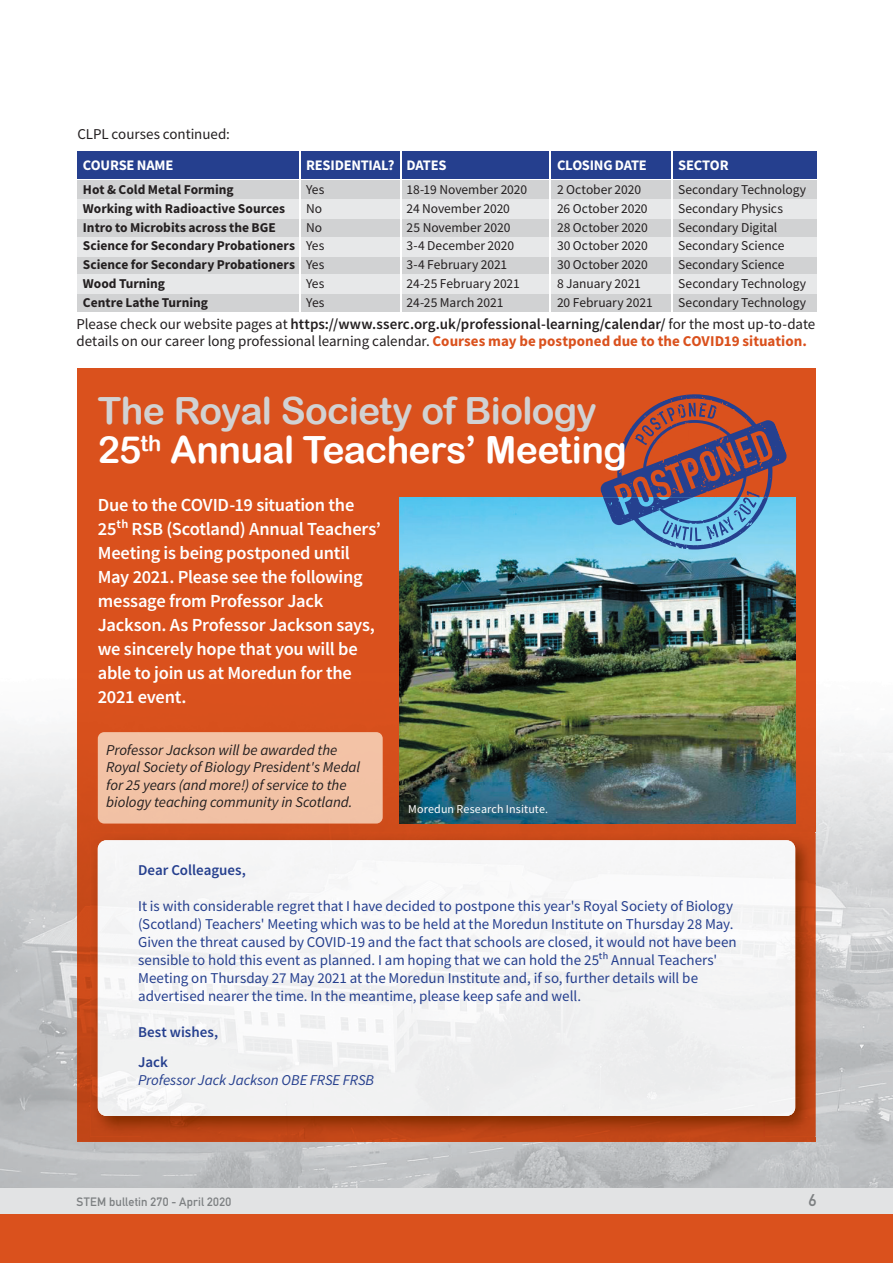
<style>
.page{position:relative;width:893px;height:1263px;background:#fff}
.page>*{position:absolute;margin:0;border:0;box-sizing:border-box;transform-origin:0 0}
.t1{font:37.5px/39px "Arial Rounded MT Bold";letter-spacing:-.02em;color:#d1d2d3}
.t2{font:600 18.45px/24px "Source Sans Pro";letter-spacing:-.015em;color:#fff}
.t3{font:700 16.5px "DIN Alternate";color:#7d8082}
.t4{font:15px/18px "Source Sans Pro";color:#253f8e}
.t5{font:15px/16.5px "Source Sans Pro";color:#231f20}
.t6{font:italic 15px/17.2px "Source Sans Pro";letter-spacing:-.005em;color:#231f20}
.t7{font:italic 15px "Source Sans Pro";letter-spacing:-.005em;color:#253f8e}
.t8{font:600 15px/30px "Source Sans Pro";color:#253f8e}
.t9{font:700 14.55px "Source Sans Pro";letter-spacing:-.015em;color:#fff}
.t10{font:13.5px "Source Sans Pro";letter-spacing:-.005em;color:#231f20}
.t11{font:700 13.5px "Source Sans Pro";color:#231f20}
.t12{font:700 12px "DIN Alternate";letter-spacing:.02em;color:#7d8082}
.t13{font:12px "Source Sans Pro";letter-spacing:.01em;color:#fff}
.s1{font-weight:400}
.s2{font-weight:600}
.s3{font-weight:700;color:#da511d}
.s4{color:#fff}
</style>
<div class="page">
<img style="left:0;top:728px;width:893px;height:460px">
<div style="left:0;top:1188px;width:893px;height:26px;background:#e2e3e4"></div>
<div style="left:0;top:1214px;width:893px;height:49px;background:#da511d"></div>
<div style="left:77px;top:368px;width:739px;height:774px;background:#da511d"></div>
<img style="left:77px;top:673px;width:739px;height:469px">
<div style="left:98px;top:732px;width:285px;height:91px;background:#f3c2a6"></div>
<img style="left:400px;top:497px;width:395px;height:326px">
<img style="left:816px;top:833px;width:1px;height:303px">
<img style="left:90px;top:833px;width:726px;height:50px">
<img style="left:90px;top:883px;width:51px;height:253px">
<img style="left:765px;top:883px;width:51px;height:253px">
<img style="left:141px;top:1116px;width:624px;height:20px">
<div style="left:98px;top:840px;width:697px;height:276px;background:#f4f4f5"></div>
<div style="left:77px;top:180px;width:739px;height:132px;background:#d1d2d3"></div>
<div style="left:77px;top:151px;width:739px;height:28px;background:#253f8e"></div>
<div style="left:77px;top:200px;width:739px;height:19px;background:#e7e8e9"></div>
<div style="left:77px;top:237px;width:739px;height:19px;background:#e7e8e9"></div>
<div style="left:77px;top:274px;width:739px;height:19px;background:#e7e8e9"></div>
<hr style="left:299px;top:151px;width:1px;height:161px;background:#fff">
<hr style="left:400px;top:151px;width:2px;height:161px;background:#fff">
<hr style="left:549px;top:151px;width:1px;height:161px;background:#fff">
<hr style="left:672px;top:151px;width:1px;height:161px;background:#fff">
<svg style="left:600px;top:394px;width:187px;height:155px"></svg>
<img style="left:642px;top:419px;width:46px;height:18px">
<img style="left:688px;top:471px;width:95px;height:7px">
<img style="left:688px;top:421px;width:53px;height:17px">
<p class="t5" style="left:77px;top:125px;width:154px">CLPL courses continued:</p>
<p class="t9" style="left:83px;top:155px;width:92px">COURSE NAME</p>
<p class="t9" style="left:306px;top:155px;width:142px">RESIDENTIAL? DATES</p>
<p class="t9" style="left:557px;top:155px;width:91px">CLOSING DATE</p>
<p class="t9" style="left:678px;top:155px;width:52px">SECTOR</p>
<p class="t11" style="left:83px;top:180px;width:152px">Hot &amp; Cold Metal Forming</p>
<p class="t10" style="left:306px;top:181px;width:20px">Yes</p>
<p class="t10" style="left:407px;top:181px;width:122px">18-19 November 2020</p>
<p class="t10" style="left:557px;top:181px;width:86px">2 October 2020</p>
<p class="t10" style="left:678px;top:181px;width:129px">Secondary Technology</p>
<p class="t11" style="left:83px;top:199px;width:204px">Working with Radioactive Sources</p>
<p class="t10" style="left:306px;top:200px;width:18px">No</p>
<p class="t10" style="left:407px;top:200px;width:105px">24 November 2020</p>
<p class="t10" style="left:557px;top:200px;width:92px">26 October 2020</p>
<p class="t10" style="left:678px;top:200px;width:106px">Secondary Physics</p>
<p class="t11" style="left:83px;top:218px;width:194px">Intro to Microbits across the BGE</p>
<p class="t10" style="left:306px;top:218px;width:18px">No</p>
<p class="t10" style="left:407px;top:218px;width:105px">25 November 2020</p>
<p class="t10" style="left:557px;top:218px;width:92px">28 October 2020</p>
<p class="t10" style="left:678px;top:218px;width:101px">Secondary Digital</p>
<p class="t11" style="left:83px;top:237px;width:243px">Science for Secondary Probationers <span class="s1">Yes</span></p>
<p class="t10" style="left:407px;top:237px;width:109px">3-4 December 2020</p>
<p class="t10" style="left:557px;top:237px;width:92px">30 October 2020</p>
<p class="t10" style="left:678px;top:237px;width:108px">Secondary Science</p>
<p class="t11" style="left:83px;top:255px;width:243px">Science for Secondary Probationers <span class="s1">Yes</span></p>
<p class="t10" style="left:407px;top:256px;width:102px">3-4 February 2021</p>
<p class="t10" style="left:557px;top:256px;width:92px">30 October 2020</p>
<p class="t10" style="left:678px;top:256px;width:108px">Secondary Science</p>
<p class="t11" style="left:83px;top:274px;width:84px">Wood Turning</p>
<p class="t10" style="left:306px;top:275px;width:20px">Yes</p>
<p class="t10" style="left:407px;top:275px;width:115px">24-25 February 2021</p>
<p class="t10" style="left:557px;top:275px;width:85px">8 January 2021</p>
<p class="t10" style="left:678px;top:275px;width:129px">Secondary Technology</p>
<p class="t11" style="left:83px;top:293px;width:127px">Centre Lathe Turning</p>
<p class="t10" style="left:306px;top:293px;width:20px">Yes</p>
<p class="t10" style="left:407px;top:293px;width:98px">24-25 March 2021</p>
<p class="t10" style="left:557px;top:293px;width:97px">20 February 2021</p>
<p class="t10" style="left:678px;top:293px;width:129px">Secondary Technology</p>
<p class="t5" style="left:77px;top:316px;width:740px">Please check our website pages at <span class="s2">https://www.sserc.org.uk/professional-learning/calendar/</span> for the most up-to-date details on our career long professional learning calendar. <span class="s3">Courses may be postponed due to the COVID19 situation.</span></p>
<h1 class="t1" style="left:98px;top:391px;width:531px">The Royal Society of Biology<br><span class="s4">25</span><sup>th</sup> <span class="s4">Annual Teachers’ Meeting</span></h1>
<p class="t2" style="left:98px;top:493px;width:285px">Due to the COVID-19 situation the<br>25th RSB (Scotland) Annual Teachers’<br>Meeting is being postponed until<br>May 2021. Please see the following message from Professor Jack<br>Jackson. As Professor Jackson says, we sincerely hope that you will be able to join us at Moredun for the<br>2021 event.</p>
<p class="t6" style="left:106px;top:741px;width:255px">Professor Jackson will be awarded the Royal Society of Biology President's Medal for 25 years (and more!) of service to the biology teaching community in Scotland.</p>
<p class="t13" style="left:408px;top:801px;width:141px">Moredun Research Insitute.</p>
<p class="t8" style="left:138px;top:854px;width:109px">Dear Colleagues,</p>
<p class="t4" style="left:138px;top:896px;width:600px">It is with considerable regret that I have decided to postpone this year's Royal Society of Biology (Scotland) Teachers' Meeting which was to be held at the Moredun Institute on Thursday 28 May.<br>Given the threat caused by COVID-19 and the fact that schools are closed, it would not have been sensible to hold this event as planned. I am hoping that we can hold the 25th Annual Teachers' Meeting on Thursday 27 May 2021 at the Moredun Institute and, if so, further details will be advertised nearer the time. In the meantime, please keep safe and well.</p>
<p class="t8" style="left:138px;top:1016px;width:82px">Best wishes,<br>Jack</p>
<p class="t7" style="left:138px;top:1070px;width:238px">Professor Jack Jackson OBE FRSE FRSB</p>
<p class="t12" style="left:77px;top:1192px;width:156px">STEM bulletin 270 - April 2020</p>
<p class="t3" style="left:808px;top:1187px;width:9px">6</p>
</div>
